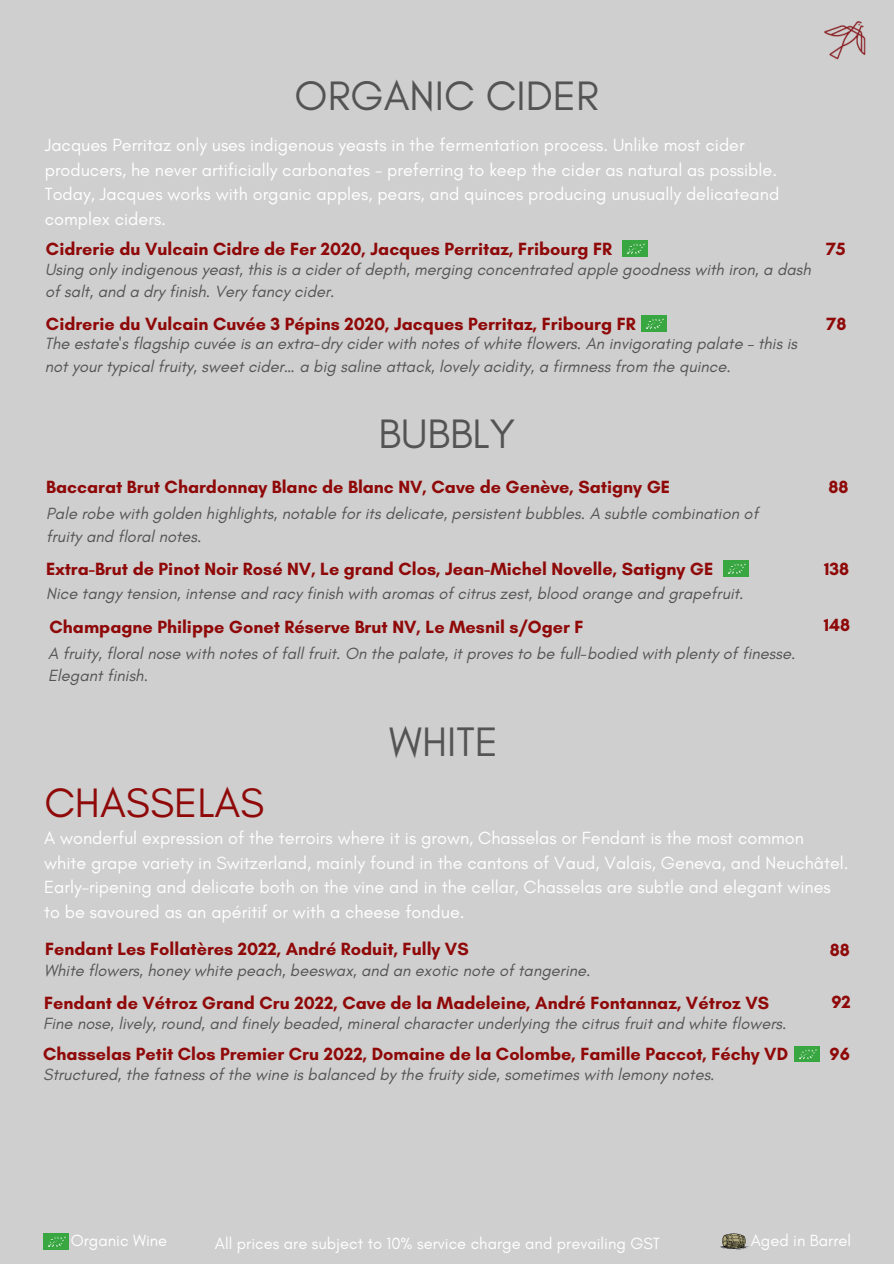
<style>
.page{position:relative;width:894px;height:1264px;background:#fff}
.page>*{position:absolute;margin:0;border:0;box-sizing:border-box;transform-origin:0 0}
.t1{font:41.85px "Glacial Indifference";color:#545454}
.t2{font:41.85px "Glacial Indifference";color:#8f0909}
.t3{font:18px/24.8px "Glacial Indifference";color:#fff}
.t4{font:700 18px "Glacial Indifference";color:#8f0909}
.t5{font:italic 16.5px/22.5px "Glacial Indifference";color:#545454}
.t6{font:16.5px "Glacial Indifference";color:#fff}
</style>
<div class="page">
<div style="left:0;top:0;width:893px;height:1263px;background:#cfcfcf"></div>
<img style="left:641px;top:315px;width:25px;height:16px">
<img style="left:622px;top:241px;width:25px;height:16px">
<img style="left:43px;top:1233px;width:25px;height:16px">
<svg style="left:720px;top:1233px;width:28px;height:16px"></svg>
<img style="left:824px;top:21px;width:42px;height:39px">
<img style="left:794px;top:1046px;width:25px;height:15px">
<img style="left:723px;top:560px;width:25px;height:16px">
<h1 class="t1" style="left:294px;top:73px;width:306px">ORGANIC CIDER</h1>
<p class="t3" style="left:45px;top:133px;width:735px">Jacques Perritaz only uses indigenous yeasts in the fermentation process. Unlike most cider producers, he never artificially carbonates - preferring to keep the cider as natural as possible.<br>Today, Jacques works with organic apples, pears, and quinces producing unusually delicateand complex ciders.</p>
<p class="t4" style="left:46px;top:237px;width:567px">Cidrerie du Vulcain Cidre de Fer 2020, Jacques Perritaz, Fribourg FR</p>
<p class="t5" style="left:45px;top:258px;width:767px">Using only indigenous yeast, this is a cider of depth, merging concentrated apple goodness with iron, a dash of salt, and a dry finish. Very fancy cider.</p>
<p class="t5" style="left:45px;top:333px;width:753px">The estate's flagship cuvée is an extra-dry cider with notes of white flowers. An invigorating palate – this is not your typical fruity, sweet cider… a big saline attack, lovely acidity, a firmness from the quince.</p>
<p class="t4" style="left:46px;top:312px;width:591px">Cidrerie du Vulcain Cuvée 3 Pépins 2020, Jacques Perritaz, Fribourg FR</p>
<p class="t4" style="left:825px;top:237px;width:21px">75</p>
<p class="t4" style="left:826px;top:312px;width:21px">78</p>
<h1 class="t1" style="left:378px;top:410px;width:138px">BUBBLY</h1>
<p class="t4" style="left:46px;top:476px;width:625px">Baccarat Brut Chardonnay Blanc de Blanc NV, Cave de Genève, Satigny GE</p>
<p class="t5" style="left:46px;top:503px;width:713px">Pale robe with golden highlights, notable for its delicate, persistent bubbles. A subtle combination of fruity and floral notes.</p>
<p class="t4" style="left:46px;top:557px;width:668px">Extra-Brut de Pinot Noir Rosé NV, Le grand Clos, Jean-Michel Novelle, Satigny GE</p>
<p class="t5" style="left:46px;top:582px;width:698px">Nice tangy tension, intense and racy finish with aromas of citrus zest, blood orange and grapefruit.</p>
<p class="t4" style="left:828px;top:476px;width:22px">88</p>
<p class="t4" style="left:824px;top:557px;width:27px">138</p>
<p class="t4" style="left:50px;top:615px;width:535px">Champagne Philippe Gonet Réserve Brut NV, Le Mesnil s/Oger F</p>
<p class="t4" style="left:823px;top:613px;width:28px">148</p>
<p class="t5" style="left:48px;top:642px;width:748px">A fruity, floral nose with notes of fall fruit. On the palate, it proves to be full-bodied with plenty of finesse.<br>Elegant finish.</p>
<h1 class="t1" style="left:389px;top:719px;width:110px">WHITE</h1>
<h1 class="t2" style="left:44px;top:779px;width:221px">CHASSELAS</h1>
<p class="t3" style="left:44px;top:825px;width:805px">A wonderful expression of the terroirs where it is grown, Chasselas or Fendant is the most common white grape variety in Switzerland, mainly found in the cantons of Vaud, Valais, Geneva, and Neuchâtel.<br>Early-ripening and delicate both on the vine and in the cellar, Chasselas are subtle and elegant wines to be savoured as an apéritif or with a cheese fondue.</p>
<p class="t4" style="left:45px;top:938px;width:425px">Fendant Les Follatères 2022, André Roduit, Fully VS</p>
<p class="t5" style="left:44px;top:959px;width:547px">White flowers, honey white peach, beeswax, and an exotic note of tangerine.</p>
<p class="t4" style="left:829px;top:938px;width:22px">88</p>
<p class="t4" style="left:44px;top:992px;width:726px">Fendant de Vétroz Grand Cru 2022, Cave de la Madeleine, André Fontannaz, Vétroz VS</p>
<p class="t4" style="left:831px;top:990px;width:21px">92</p>
<p class="t5" style="left:43px;top:1012px;width:744px">Fine nose, lively, round, and finely beaded, mineral character underlying the citrus fruit and white flowers.</p>
<p class="t4" style="left:43px;top:1042px;width:746px">Chasselas Petit Clos Premier Cru 2022, Domaine de la Colombe, Famille Paccot, Féchy VD</p>
<p class="t5" style="left:43px;top:1063px;width:672px">Structured, the fatness of the wine is balanced by the fruity side, sometimes with lemony notes.</p>
<p class="t4" style="left:829px;top:1042px;width:22px">96</p>
<p class="t6" style="left:71px;top:1230px;width:98px">Organic Wine</p>
<p class="t6" style="left:750px;top:1230px;width:102px">Aged in Barrel</p>
<p class="t6" style="left:215px;top:1233px;width:446px">All prices are subject to 10% service charge and prevailing GST</p>
</div>
